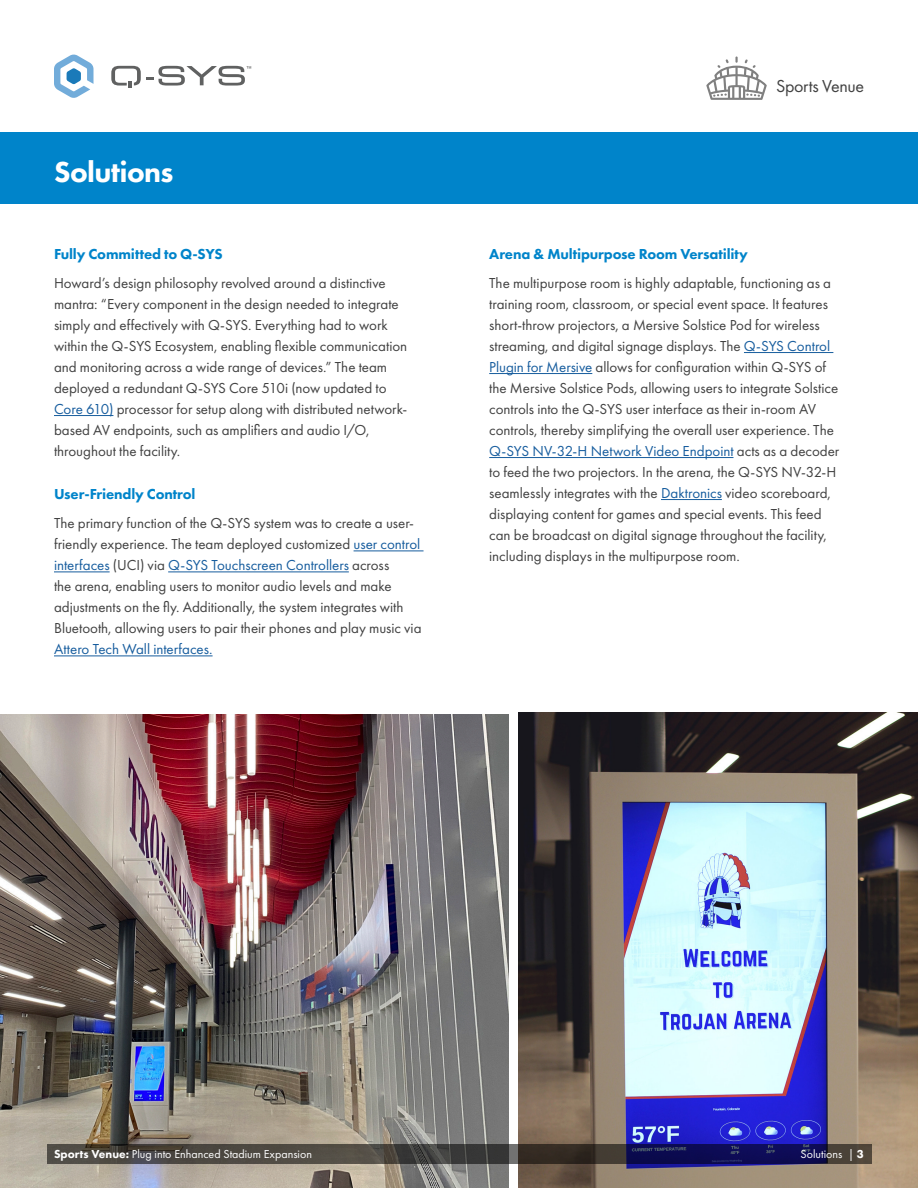
<style>
.page{position:relative;width:918px;height:1188px;background:#fff}
.page>*{position:absolute;margin:0;border:0;box-sizing:border-box;transform-origin:0 0}
.t1{font:800 30px "Futura PT";letter-spacing:-.02em;color:#fff}
.t2{font:18px "Futura PT";letter-spacing:-.02em;color:#414141}
.sub-header_V2_2018{font:15px/21px "Futura PT";color:#414141}
.t3{font:800 15px "Futura PT";letter-spacing:-.01em;color:#0084ca}
.t4{font:12px "Futura PT";color:#fff}
.s1{color:#175d9e}
.s2{font-weight:800}
</style>
<div class="page">
<img style="left:0;top:714px;width:509px;height:474px">
<img style="left:518px;top:713px;width:400px;height:475px">
<svg style="left:47px;top:1145px;width:824px;height:19px;background:#393541"></svg>
<div style="left:0;top:132px;width:918px;height:72px;background:#0084ca"></div>
<hr style="left:54px;top:415px;width:59px;height:1px;background:#175d9e">
<hr style="left:354px;top:551px;width:70px;height:1px;background:#175d9e">
<hr style="left:54px;top:572px;width:56px;height:1px;background:#175d9e">
<hr style="left:168px;top:572px;width:181px;height:1px;background:#175d9e">
<hr style="left:54px;top:656px;width:159px;height:1px;background:#175d9e">
<hr style="left:744px;top:352px;width:89px;height:1px;background:#175d9e">
<hr style="left:489px;top:373px;width:103px;height:1px;background:#175d9e">
<hr style="left:489px;top:457px;width:244px;height:1px;background:#175d9e">
<hr style="left:661px;top:499px;width:61px;height:1px;background:#175d9e">
<svg style="left:54px;top:54px;width:40px;height:44px"></svg>
<svg style="left:111px;top:66px;width:140px;height:22px"></svg>
<svg style="left:706px;top:57px;width:61px;height:43px"></svg>
<p class="t1" style="left:54px;top:153px;width:121px">Solutions</p>
<p class="t3" style="left:54px;top:244px;width:170px">Fully Committed to Q-SYS</p>
<p class="sub-header_V2_2018" style="left:54px;top:272px;width:355px">Howard’s design philosophy revolved around a distinctive mantra: “Every component in the design needed to integrate simply and effectively with Q-SYS. Everything had to work within the Q-SYS Ecosystem, enabling flexible communication and monitoring across a wide range of devices.” The team deployed a redundant Q-SYS Core 510i (now updated to <span class="s1">Core 610)</span> processor for setup along with distributed network&shy;based AV endpoints, such as amplifiers and audio I/O, throughout the facility.</p>
<p class="t3" style="left:54px;top:484px;width:143px">User-Friendly Control</p>
<p class="sub-header_V2_2018" style="left:54px;top:513px;width:369px">The primary function of the Q-SYS system was to create a user&shy;friendly experience. The team deployed customized <span class="s1">user control interfaces</span> (UCI) via <span class="s1">Q-SYS Touchscreen Controllers</span> across<br>the arena, enabling users to monitor audio levels and make adjustments on the fly. Additionally, the system integrates with Bluetooth, allowing users to pair their phones and play music via <span class="s1">Attero Tech Wall interfaces.</span></p>
<p class="t2" style="left:776px;top:75px;width:89px">Sports Venue</p>
<p class="t3" style="left:489px;top:244px;width:260px">Arena &amp; Multipurpose Room Versatility</p>
<p class="sub-header_V2_2018" style="left:489px;top:272px;width:352px">The multipurpose room is highly adaptable, functioning as a training room, classroom, or special event space. It features short-throw projectors, a Mersive Solstice Pod for wireless streaming, and digital signage displays. The <span class="s1">Q-SYS Control Plugin for Mersive</span> allows for configuration within Q-SYS of the Mersive Solstice Pods, allowing users to integrate Solstice controls into the Q-SYS user interface as their in-room AV controls, thereby simplifying the overall user experience. The <span class="s1">Q-SYS NV-32-H Network Video Endpoint</span> acts as a decoder to feed the two projectors. In the arena, the Q-SYS NV-32-H seamlessly integrates with the <span class="s1">Daktronics</span> video scoreboard, displaying content for games and special events. This feed can be broadcast on digital signage throughout the facility, including displays in the multipurpose room.</p>
<p class="t4" style="left:54px;top:1147px;width:260px"><span class="s2">Sports Venue:</span> Plug into Enhanced Stadium Expansion</p>
<p class="t4" style="left:801px;top:1147px;width:65px">Solutions | <span class="s2">3</span></p>
</div>
